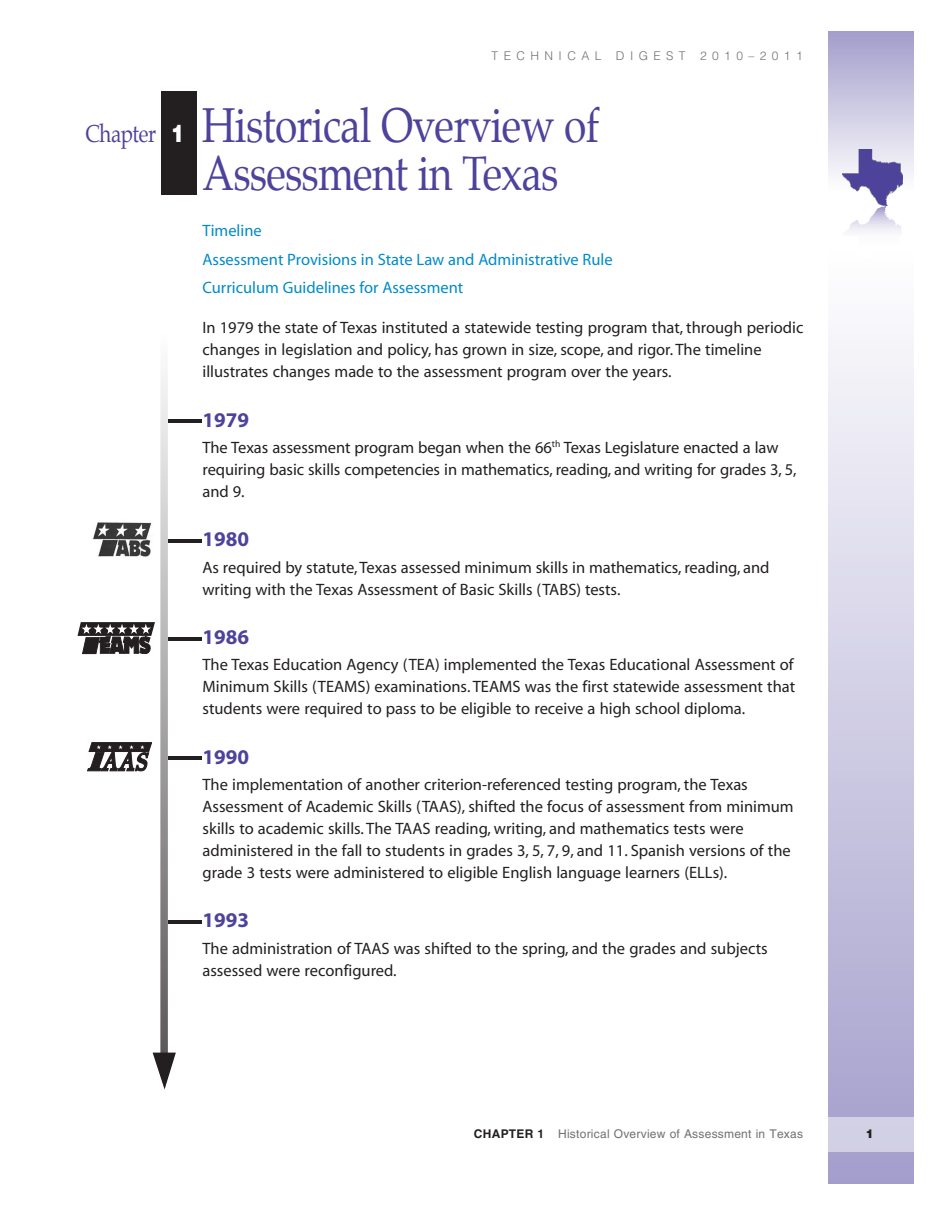
<style>
.page{position:relative;width:945px;height:1215px;background:#fff}
.page>*{position:absolute;margin:0;border:0;box-sizing:border-box;transform-origin:0 0}
.t1{font:48px "Palatino";letter-spacing:-.02em;color:#4d439b;scale:.85 1}
.t2{font:24px "Palatino";letter-spacing:-.02em;color:#4d439b;scale:.85 1}
.t3{font:700 21px "Myriad";color:#4d439b}
.t4{font:16.5px/21.9px "Myriad";color:#231f20}
.t5{font:16.5px/28.5px "Myriad";color:#008bc9}
.t6{font:12px "Helvetica";letter-spacing:.02em;color:#717074}
.t7{font:300 12px "Helvetica";letter-spacing:.45em;color:#717074}
.t8{font:900 12px "Helvetica";color:#231f20}
.s1{font-family:"Helvetica";font-weight:900;color:#fff}
.s2{font-weight:700;color:#231f20}
</style>
<div class="page">
<div style="left:828px;top:32px;width:86px;height:159px;background:linear-gradient(to bottom,#a49fcc,#fbfbfc)"></div>
<div style="left:828px;top:251px;width:86px;height:933px;background:linear-gradient(to bottom,#fefefe,#a39ecb)"></div>
<div style="left:828px;top:1117px;width:86px;height:34px;background:#d2d0e5"></div>
<div style="left:162px;top:92px;width:35px;height:103px;background:#231f20"></div>
<img style="left:842px;top:149px;width:60px;height:57px">
<svg style="left:842px;top:206px;width:60px;height:52px"></svg>
<hr style="left:168px;top:419px;width:33px;height:4px;background:#231f20">
<hr style="left:168px;top:539px;width:33px;height:4px;background:#231f20">
<img style="left:93px;top:522px;width:59px;height:35px">
<hr style="left:168px;top:637px;width:33px;height:3px;background:#231f20">
<svg style="left:78px;top:622px;width:77px;height:32px"></svg>
<hr style="left:168px;top:757px;width:33px;height:3px;background:#231f20">
<svg style="left:87px;top:742px;width:65px;height:29px"></svg>
<hr style="left:168px;top:920px;width:33px;height:4px;background:#231f20">
<svg style="left:160px;top:374px;width:8px;height:677px;background:#adacac"></svg>
<svg style="left:152px;top:1051px;width:24px;height:39px"></svg>
<h2 class="t2" style="left:86px;top:114px;width:118px">Chapter <span class="s1">1</span></h2>
<p class="t7" style="left:492px;top:48px;width:313px">TECHNICAL DIGEST 2010–2011</p>
<h1 class="t1" style="left:202px;top:86px;width:469px">Historical Overview of</h1>
<h1 class="t1" style="left:202px;top:134px;width:420px">Assessment in Texas</h1>
<p class="t5" style="left:202px;top:217px;width:412px">Timeline<br>Assessment Provisions in State Law and Administrative Rule<br>Curriculum Guidelines for Assessment</p>
<p class="t4" style="left:202px;top:318px;width:603px">In 1979 the state of Texas instituted a statewide testing program that, through periodic changes in legislation and policy, has grown in size, scope, and rigor. The timeline illustrates changes made to the assessment program over the years.</p>
<p class="t3" style="left:202px;top:409px;width:48px">1979</p>
<p class="t4" style="left:202px;top:437px;width:596px">The Texas assessment program began when the 66<sup>th</sup> Texas Legislature enacted a law requiring basic skills competencies in mathematics, reading, and writing for grades 3, 5, and 9.</p>
<p class="t3" style="left:202px;top:528px;width:48px">1980</p>
<p class="t4" style="left:202px;top:557px;width:569px">As required by statute, Texas assessed minimum skills in mathematics, reading, and writing with the Texas Assessment of Basic Skills (TABS) tests.</p>
<p class="t3" style="left:202px;top:626px;width:48px">1986</p>
<p class="t4" style="left:202px;top:655px;width:594px;text-align:justify">The Texas Education Agency (TEA) implemented the Texas Educational Assessment of Minimum Skills (TEAMS) examinations. TEAMS was the first statewide assessment that students were required to pass to be eligible to receive a high school diploma.</p>
<p class="t3" style="left:202px;top:746px;width:48px">1990</p>
<p class="t4" style="left:202px;top:774px;width:593px">The implementation of another criterion-referenced testing program, the Texas Assessment of Academic Skills (TAAS), shifted the focus of assessment from minimum skills to academic skills. The TAAS reading, writing, and mathematics tests were administered in the fall to students in grades 3, 5, 7, 9, and 11. Spanish versions of the grade 3 tests were administered to eligible English language learners (ELLs).</p>
<p class="t3" style="left:202px;top:909px;width:48px">1993</p>
<p class="t4" style="left:202px;top:938px;width:567px">The administration of TAAS was shifted to the spring, and the grades and subjects assessed were reconfigured.</p>
<p class="t6" style="left:474px;top:1127px;width:331px"><span class="s2">CHAPTER 1</span> Historical Overview of Assessment in Texas</p>
<p class="t8" style="left:866px;top:1126px;width:10px">1</p>
</div>
